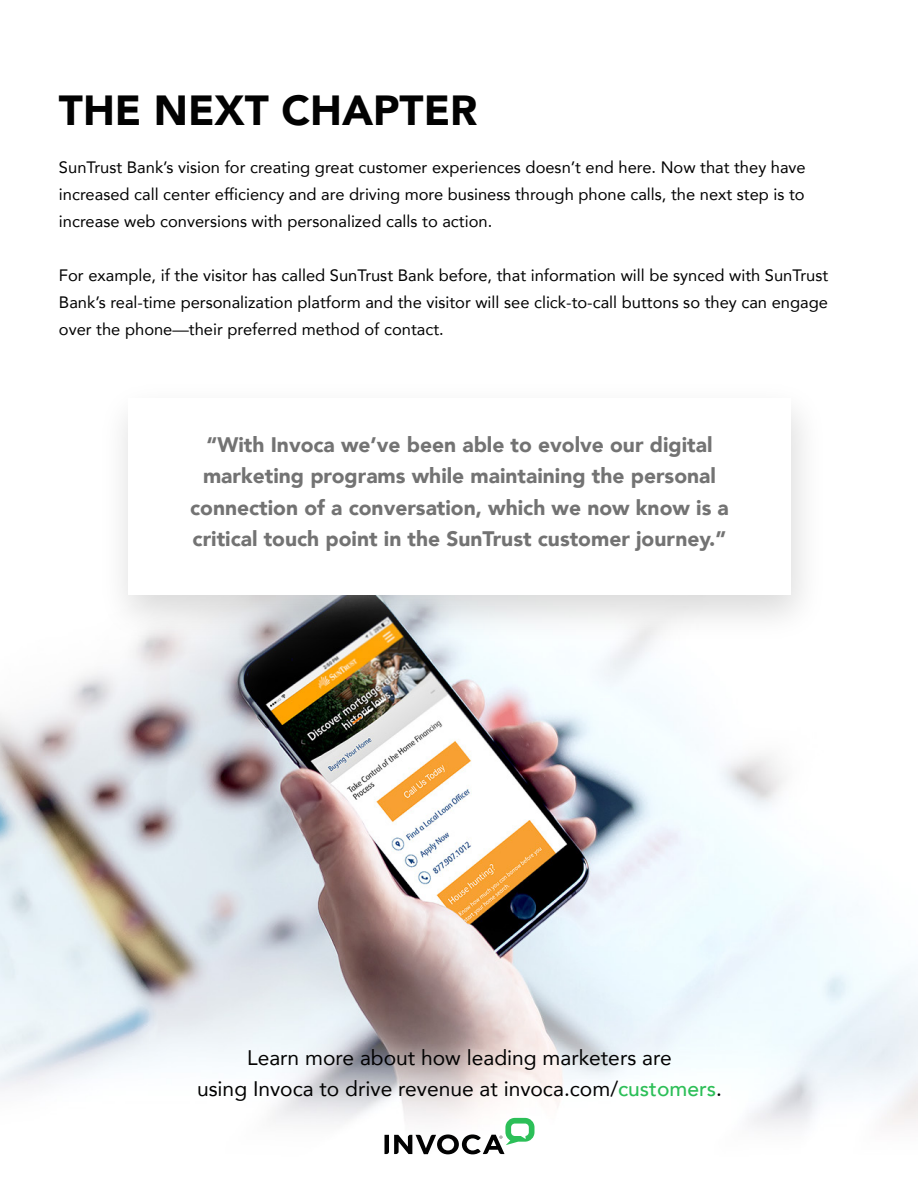
<style>
.page{position:relative;width:918px;height:1188px;background:#fff}
.page>*{position:absolute;margin:0;border:0;box-sizing:border-box;transform-origin:0 0}
.t1{font:900 42px "Avenir";color:#020202}
.t2{font:900 21px/31.5px "Avenir";color:#737373;text-align:center}
.t3{font:21px/31.5px "Avenir";color:#020202;text-align:center}
.t4{font:16.5px/27px "Avenir";color:#020202;text-align:justify}
.s1{font-weight:500;color:#2cbf58}
</style>
<div class="page">
<img style="left:0;top:656px;width:918px;height:499px">
<img style="left:122px;top:412px;width:681px;height:244px">
<div style="left:128px;top:399px;width:663px;height:196px;background:#fff"></div>
<svg style="left:384px;top:1118px;width:150px;height:36px"></svg>
<h1 class="t1" style="left:59px;top:74px;width:420px">THE NEXT CHAPTER</h1>
<p class="t4" style="left:59px;top:153px;width:748px">SunTrust Bank’s vision for creating great customer experiences doesn’t end here. Now that they have increased call center efficiency and are driving more business through phone calls, the next step is to increase web conversions with personalized calls to action.</p>
<p class="t4" style="left:59px;top:261px;width:771px">For example, if the visitor has called SunTrust Bank before, that information will be synced with SunTrust Bank’s real-time personalization platform and the visitor will see click-to-call buttons so they can engage over the phone—their preferred method of contact.</p>
<p class="t2" style="left:190px;top:428px;width:540px">“With Invoca we’ve been able to evolve our digital marketing programs while maintaining the personal connection of a conversation, which we now know is a critical touch point in the SunTrust customer journey.”</p>
<p class="t3" style="left:197px;top:1041px;width:526px">Learn more about how leading marketers are<br>using Invoca to drive revenue at invoca.com/<span class="s1">customers</span>.</p>
</div>
